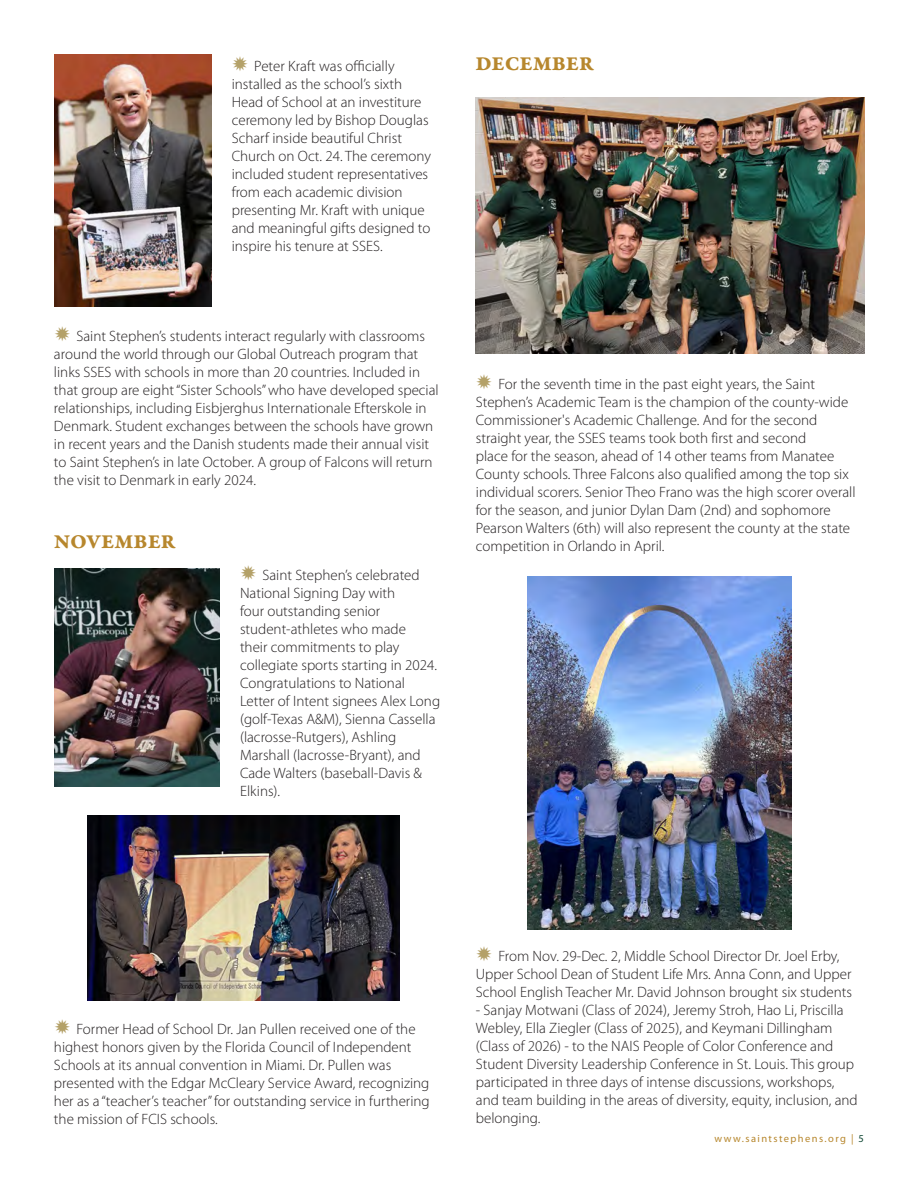
<style>
.page{position:relative;width:918px;height:1188px;background:#fff}
.page>*{position:absolute;margin:0;border:0;box-sizing:border-box;transform-origin:0 0}
.t1{font:21px "Garamond Premr Pro Bd Capt";letter-spacing:.005em;color:#b7872d}
.t2{font:300 15px/18px "Myriad Pro";color:#231f20}
.t3{font:10.5px "Myriad Pro";letter-spacing:.135em;color:#b7872d}
.s1{color:#b4a168}
.s2{color:#0f4733}
</style>
<div class="page">
<img style="left:54px;top:55px;width:157px;height:251px">
<img style="left:54px;top:569px;width:166px;height:217px">
<img style="left:87px;top:815px;width:313px;height:185px">
<img style="left:476px;top:97px;width:388px;height:257px">
<img style="left:528px;top:577px;width:264px;height:352px">
<p class="t2" style="left:232px;top:57px;width:201px"><span class="s1">✹</span> Peter Kraft was officially installed as the school’s sixth<br>Head of School at an investiture ceremony led by Bishop Douglas<br>Scharf inside beautiful Christ<br>Church on Oct. 24. The ceremony included student representatives from each academic division presenting Mr. Kraft with unique and meaningful gifts designed to inspire his tenure at SSES.</p>
<p class="t2" style="left:54px;top:327px;width:386px"><span class="s1">✹</span> Saint Stephen’s students interact regularly with classrooms around the world through our Global Outreach program that links SSES with schools in more than 20 countries. Included in that group are eight “Sister Schools” who have developed special relationships, including Eisbjerghus Internationale Efterskole in Denmark. Student exchanges between the schools have grown in recent years and the Danish students made their annual visit to Saint Stephen’s in late October. A group of Falcons will return the visit to Denmark in early 2024.</p>
<p class="t1" style="left:54px;top:529px;width:123px">NOVEMBER</p>
<p class="t2" style="left:240px;top:566px;width:202px"><span class="s1">✹</span> Saint Stephen’s celebrated<br>National Signing Day with<br>four outstanding senior student-athletes who made<br>their commitments to play collegiate sports starting in 2024.<br>Congratulations to National<br>Letter of Intent signees Alex Long (golf-Texas A&amp;M), Sienna Cassella (lacrosse-Rutgers), Ashling<br>Marshall (lacrosse-Bryant), and<br>Cade Walters (baseball-Davis &amp;<br>Elkins).</p>
<p class="t1" style="left:476px;top:50px;width:119px">DECEMBER</p>
<p class="t2" style="left:476px;top:376px;width:381px"><span class="s1">✹</span> For the seventh time in the past eight years, the Saint Stephen’s Academic Team is the champion of the county-wide Commissioner's Academic Challenge. And for the second straight year, the SSES teams took both first and second<br>place for the season, ahead of 14 other teams from Manatee County schools. Three Falcons also qualified among the top six individual scorers. Senior Theo Frano was the high scorer overall for the season, and junior Dylan Dam (2nd) and sophomore Pearson Walters (6th) will also represent the county at the state competition in Orlando in April.</p>
<p class="t2" style="left:54px;top:1021px;width:377px"><span class="s1">✹</span> Former Head of School Dr. Jan Pullen received one of the highest honors given by the Florida Council of Independent Schools at its annual convention in Miami. Dr. Pullen was presented with the Edgar McCleary Service Award, recognizing her as a “teacher’s teacher” for outstanding service in furthering the mission of FCIS schools.</p>
<p class="t2" style="left:476px;top:947px;width:378px"><span class="s1">✹</span> From Nov. 29-Dec. 2, Middle School Director Dr. Joel Erby,<br>Upper School Dean of Student Life Mrs. Anna Conn, and Upper<br>School English Teacher Mr. David Johnson brought six students</p>
<p class="t2" style="left:476px;top:1001px;width:383px">- Sanjay Motwani (Class of 2024), Jeremy Stroh, Hao Li, Priscilla Webley, Ella Ziegler (Class of 2025), and Keymani Dillingham (Class of 2026) - to the NAIS People of Color Conference and Student Diversity Leadership Conference in St. Louis. This group participated in three days of intense discussions, workshops, and team building in the areas of diversity, equity, inclusion, and belonging.</p>
<p class="t3" style="left:715px;top:1133px;width:151px">www.saintstephens.org | <span class="s2">5</span></p>
</div>
